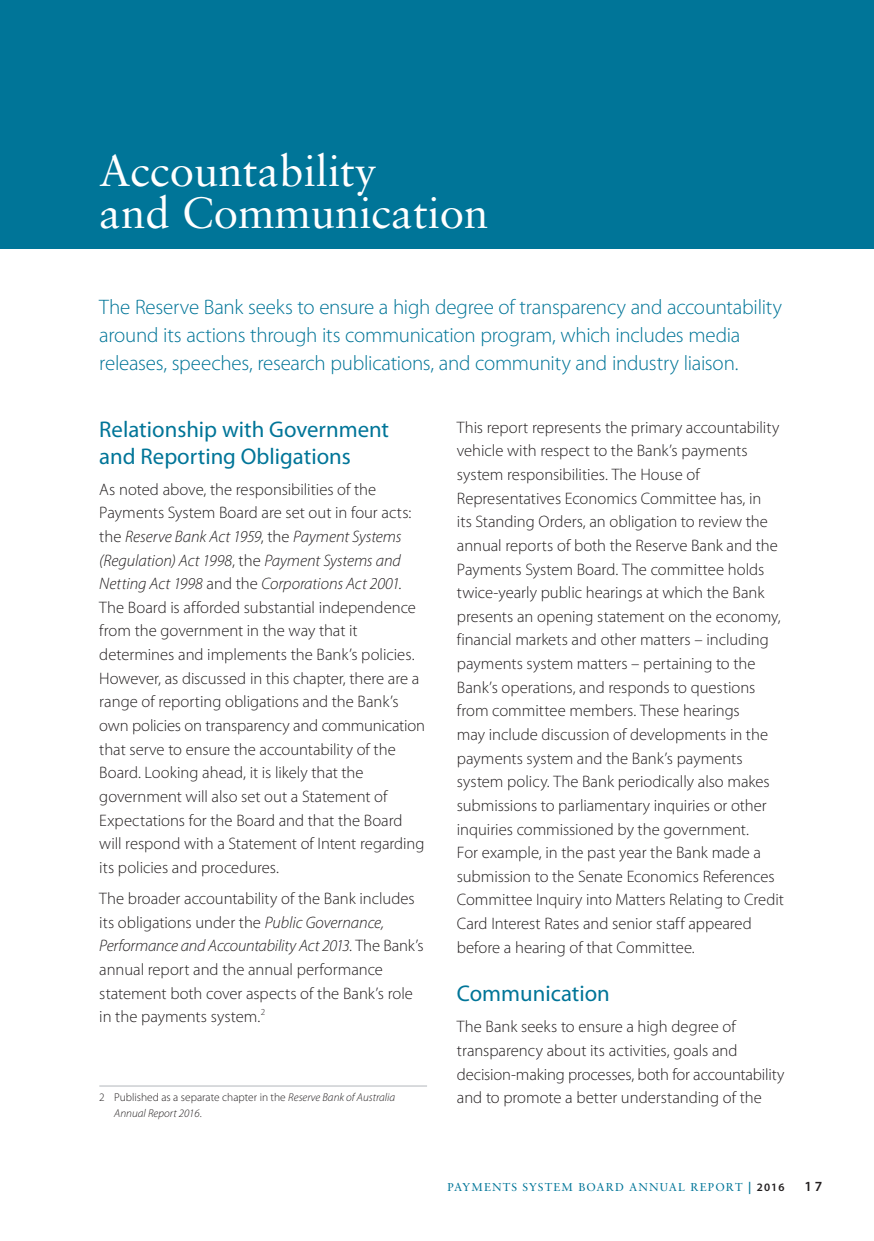
<style>
.page{position:relative;width:874px;height:1241px;background:#fff}
.page>*{position:absolute;margin:0;border:0;box-sizing:border-box;transform-origin:0 0}
.t1{font:43.75px/42px "Sabon LT Std";color:#fff}
.Heading_1{font:22.75px/26.2px "Myriad Pro";color:#007598}
.Abstract_Intro{font:300 21px/28px "Myriad Pro";letter-spacing:-.01em;color:#007598}
.Body_copy{font:300 16.62px/23.6px "Myriad Pro";letter-spacing:-.005em;color:#231f20}
.Page_Folio_Number{font:600 14px "Myriad Pro";color:#231f20}
.Footnote{font:italic 300 11.38px/15.8px "Myriad Pro";color:#231f20}
.t2{font:11.38px "Sabon LT Std";letter-spacing:.1em;color:#007598}
.s1{font-style:italic}
.s2{font-style:normal}
.s3{font-family:"Myriad Pro";font-weight:600;font-size:12.25px}
.s4{font-family:"Myriad Pro";font-weight:600;color:#231f20}
</style>
<div class="page">
<hr style="left:99px;top:1085px;width:328px;height:1px;background:#b2b7bb">
<div style="left:0;top:0;width:873px;height:248px;background:#007598"></div>
<p class="t1" style="left:99px;top:149px;width:390px">Accountability<br>and Communication</p>
<p class="Abstract_Intro" style="left:99px;top:292px;width:684px">The Reserve Bank seeks to ensure a high degree of transparency and accountability around its actions through its communication program, which includes media releases, speeches, research publications, and community and industry liaison.</p>
<p class="Heading_1" style="left:99px;top:416px;width:291px">Relationship with Government and Reporting Obligations</p>
<p class="Body_copy" style="left:99px;top:477px;width:327px">As noted above, the responsibilities of the Payments System Board are set out in four acts: the <span class="s1">Reserve Bank Act 1959</span>, the <span class="s1">Payment Systems (Regulation) Act 1998</span>, the <span class="s1">Payment Systems and Netting Act 1998</span> and the <span class="s1">Corporations Act 2001</span>.<br>The Board is afforded substantial independence from the government in the way that it determines and implements the Bank’s policies.<br>However, as discussed in this chapter, there are a range of reporting obligations and the Bank’s own policies on transparency and communication that serve to ensure the accountability of the Board. Looking ahead, it is likely that the government will also set out a Statement of Expectations for the Board and that the Board will respond with a Statement of Intent regarding its policies and procedures.</p>
<p class="Body_copy" style="left:99px;top:886px;width:326px">The broader accountability of the Bank includes its obligations under the <span class="s1">Public Governance, Performance and Accountability Act 2013</span>. The Bank’s annual report and the annual performance statement both cover aspects of the Bank’s role in the payments system.<sup>2</sup></p>
<p class="Footnote" style="left:114px;top:1089px;width:282px;text-indent:-15px"><span class="s2">2 Published as a separate chapter in the</span> Reserve Bank of Australia<br>Annual Report 2016<span class="s2">.</span></p>
<p class="Body_copy" style="left:456px;top:415px;width:328px">This report represents the primary accountability vehicle with respect to the Bank’s payments system responsibilities. The House of Representatives Economics Committee has, in<br>its Standing Orders, an obligation to review the annual reports of both the Reserve Bank and the Payments System Board. The committee holds twice-yearly public hearings at which the Bank presents an opening statement on the economy, financial markets and other matters – including payments system matters – pertaining to the Bank’s operations, and responds to questions from committee members. These hearings<br>may include discussion of developments in the payments system and the Bank’s payments system policy. The Bank periodically also makes submissions to parliamentary inquiries or other inquiries commissioned by the government.<br>For example, in the past year the Bank made a submission to the Senate Economics References Committee Inquiry into Matters Relating to Credit Card Interest Rates and senior staff appeared before a hearing of that Committee.</p>
<p class="Heading_1" style="left:456px;top:980px;width:154px">Communication</p>
<p class="Body_copy" style="left:456px;top:1014px;width:329px">The Bank seeks to ensure a high degree of transparency about its activities, goals and decision-making processes, both for accountability and to promote a better understanding of the</p>
<p class="t2" style="left:447px;top:1180px;width:338px">PAYMENTS SYSTEM BOARD ANNUAL REPORT <span class="s3">|</span> <span class="s4">2016</span></p>
<p class="Page_Folio_Number" style="left:804px;top:1177px;width:19px">17</p>
</div>
